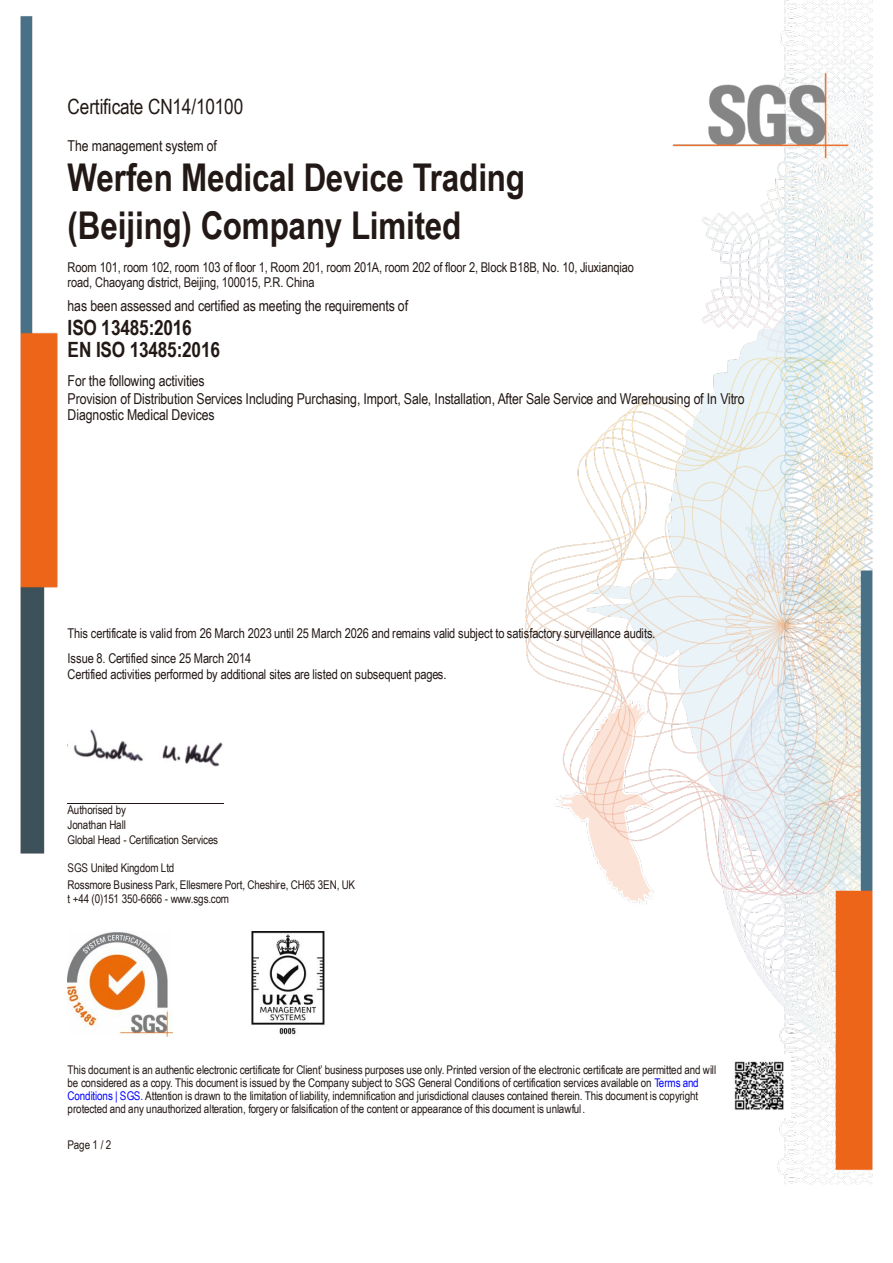
<style>
.page{position:relative;width:893px;height:1263px;background:#fff}
.page>*{position:absolute;margin:0;border:0;box-sizing:border-box;transform-origin:0 0}
.t1{font:700 38.25px/48px "Arial Narrow";letter-spacing:-.005em;color:#221815}
.t2{font:700 21px/22.8px "Arial Narrow";letter-spacing:-.01em;color:#221815}
.t3{font:21px "Arial Narrow";letter-spacing:-.01em;color:#221815}
.t4{font:15px/18.3px "Arial Narrow";letter-spacing:-.005em;color:#221815}
.t5{font:13.5px/14.7px "Arial Narrow";letter-spacing:-.01em;color:#221815}
.t6{font:12px/13px "Arial Narrow";letter-spacing:-.02em;color:#221815}
.s1{color:#00f}
</style>
<div class="page">
<img style="left:20px;top:0;width:853px;height:1185px">
<hr style="left:68px;top:803px;width:156px;height:1px;background:#221815">
<img style="left:68px;top:693px;width:156px;height:108px">
<img style="left:68px;top:932px;width:105px;height:105px">
<img style="left:182px;top:932px;width:211px;height:105px">
<img style="left:727px;top:1054px;width:64px;height:64px">
<h2 class="t3" style="left:68px;top:91px;width:177px">Certificate CN14/10100</h2>
<p class="t4" style="left:68px;top:136px;width:151px">The management system of</p>
<h1 class="t1" style="left:68px;top:152px;width:459px">Werfen Medical Device Trading (Beijing) Company Limited</h1>
<p class="t5" style="left:68px;top:259px;width:568px">Room 101, room 102, room 103 of floor 1, Room 201, room 201A, room 202 of floor 2, Block B18B, No. 10, Jiuxianqiao road, Chaoyang district, Beijing, 100015, P.R. China</p>
<p class="t4" style="left:68px;top:296px;width:342px">has been assessed and certified as meeting the requirements of</p>
<h2 class="t2" style="left:68px;top:315px;width:154px">ISO 13485:2016<br>EN ISO 13485:2016</h2>
<p class="t4" style="left:68px;top:371px;width:679px">For the following activities<br>Provision of Distribution Services Including Purchasing, Import, Sale, Installation, After Sale Service and Warehousing of In Vitro</p>
<p class="t4" style="left:68px;top:406px;width:149px">Diagnostic Medical Devices</p>
<p class="t5" style="left:68px;top:620px;width:589px;line-height:25.5px">This certificate is valid from 26 March 2023 until 25 March 2026 and remains valid subject to satisfactory surveillance audits.<br>Issue 8. Certified since 25 March 2014</p>
<p class="t5" style="left:68px;top:667px;width:381px">Certified activities performed by additional sites are listed on subsequent pages.</p>
<p class="t6" style="left:68px;top:802px;width:152px;line-height:14.7px">Authorised by<br>Jonathan Hall<br>Global Head - Certification Services</p>
<p class="t6" style="left:68px;top:859px;width:289px;line-height:16.8px">SGS United Kingdom Ltd<br>Rossmore Business Park, Ellesmere Port, Cheshire, CH65 3EN, UK</p>
<p class="t6" style="left:68px;top:892px;width:163px">t +44 (0)151 350-6666 - www.sgs.com</p>
<p class="t6" style="left:68px;top:1062px;width:650px">This document is an authentic electronic certificate for Client’ business purposes use only. Printed version of the electronic certificate are permitted and will be considered as a copy. This document is issued by the Company subject to SGS General Conditions of certification services available on <span class="s1">Terms and Conditions | SGS.</span> Attention is drawn to the limitation of liability, indemnification and jurisdictional clauses contained therein. This document is copyright protected and any unauthorized alteration, forgery or falsification of the content or appearance of this document is unlawful.</p>
<p class="t6" style="left:68px;top:1138px;width:45px">Page 1 / 2</p>
</div>
